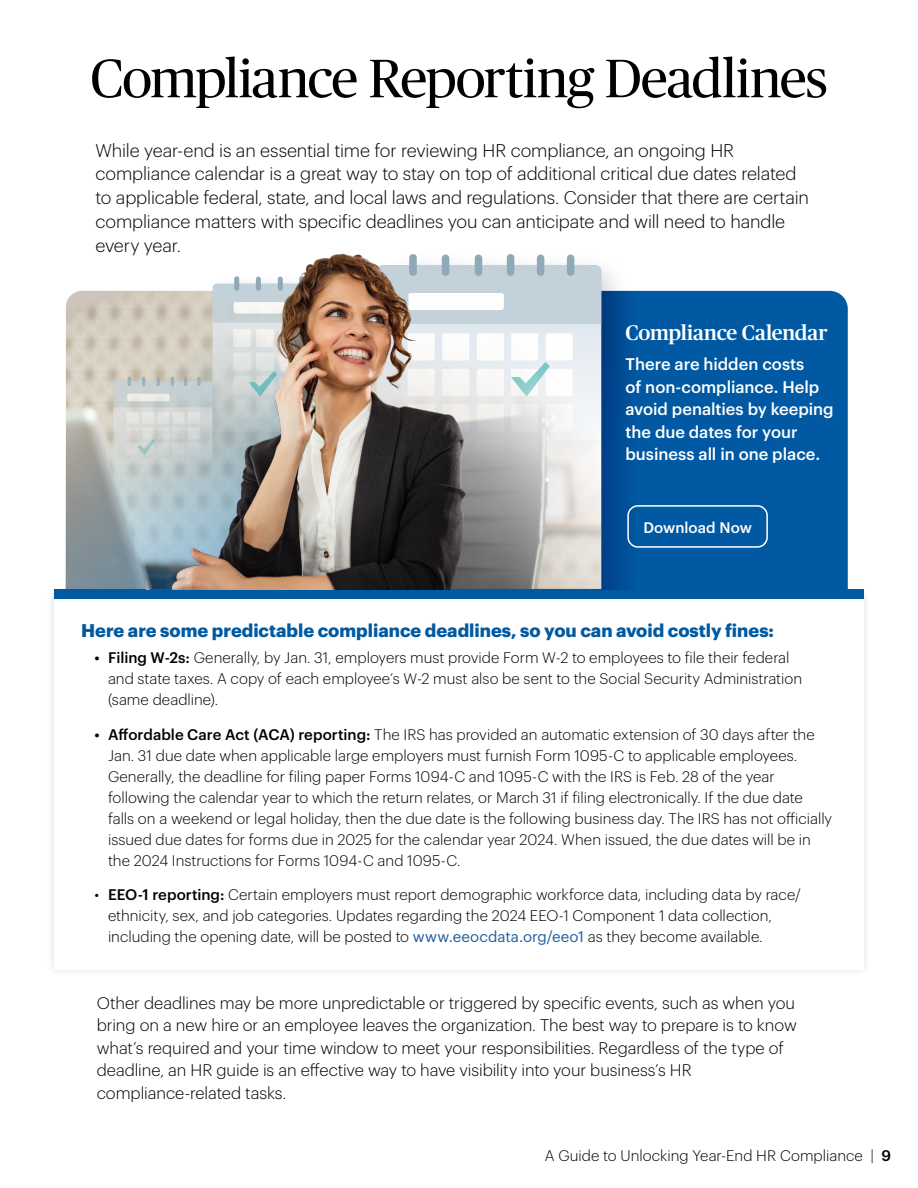
<style>
.page{position:relative;width:918px;height:1188px;background:#fff}
.page>*{position:absolute;margin:0;border:0;box-sizing:border-box;transform-origin:0 0}
.t1{font:54px "Publico Headline";letter-spacing:-.02em;color:#000}
.t2{font:500 21px "Publico Headline";letter-spacing:-.005em;color:#fff}
.t3{font:300 18px/24px "Graphik";letter-spacing:-.01em;color:#000}
.t4{font:700 18px "Graphik";color:#005aa2}
.t5{font:300 16.5px/22.5px "Graphik";letter-spacing:-.005em;color:#000}
.t6{font:500 16.5px/22.5px "Graphik";color:#fff}
.t7{font:300 15px/21px "Graphik";color:#000}
.t8{font:500 15px "Graphik";color:#fff}
.s1{font-weight:500}
.s2{font-weight:400;color:#215e9e}
</style>
<div class="page">
<img style="left:66px;top:291px;width:536px;height:294px">
<div style="left:655px;top:291px;width:193px;height:294px;background:#0059a2"></div>
<svg style="left:65px;top:337px;width:81px;height:248px;background:#a8aeac"></svg>
<div style="left:46px;top:585px;width:825px;height:393px;background:#000;opacity:.15"></div>
<div style="left:54px;top:594px;width:809px;height:375px;background:#fff"></div>
<div style="left:54px;top:589px;width:809px;height:10px;background:#005aa2"></div>
<div style="left:109px;top:373px;width:115px;height:119px;background:#000;opacity:.15"></div>
<div style="left:366px;top:245px;width:264px;height:271px;background:#000;opacity:.15"></div>
<svg style="left:485px;top:254px;width:117px;height:234px"></svg>
<img style="left:146px;top:251px;width:339px;height:338px">
<img style="left:113px;top:276px;width:249px;height:204px">
<div style="left:602px;top:291px;width:53px;height:298px;background:linear-gradient(to right,#004088,#0060a9)"></div>
<div style="left:627px;top:505px;width:141px;height:43px;border:2px solid #fff;border-radius:10px"></div>
<h1 class="t1" style="left:90px;top:41px;width:739px">Compliance Reporting Deadlines</h1>
<p class="t3" style="left:95px;top:137px;width:715px">While year-end is an essential time for reviewing HR compliance, an ongoing HR compliance calendar is a great way to stay on top of additional critical due dates related to applicable federal, state, and local laws and regulations. Consider that there are certain compliance matters with specific deadlines you can anticipate and will need to handle every year.</p>
<h2 class="t2" style="left:626px;top:317px;width:204px">Compliance Calendar</h2>
<p class="t6" style="left:626px;top:352px;width:210px">There are hidden costs<br>of non-compliance. Help avoid penalties by keeping the due dates for your business all in one place.</p>
<p class="t8" style="left:643px;top:516px;width:110px">Download Now</p>
<p class="t4" style="left:81px;top:617px;width:695px">Here are some predictable compliance deadlines, so you can avoid costly fines:</p>
<p class="t7" style="left:108px;top:646px;width:696px;text-indent:-14px"><span class="s1">• Filing W-2s:</span> Generally, by Jan. 31, employers must provide Form W-2 to employees to file their federal and state taxes. A copy of each employee’s W-2 must also be sent to the Social Security Administration (same deadline).</p>
<p class="t7" style="left:108px;top:723px;width:726px;text-indent:-14px"><span class="s1">• Affordable Care Act (ACA) reporting:</span> The IRS has provided an automatic extension of 30 days after the Jan. 31 due date when applicable large employers must furnish Form 1095-C to applicable employees.<br>Generally, the deadline for filing paper Forms 1094-C and 1095-C with the IRS is Feb. 28 of the year following the calendar year to which the return relates, or March 31 if filing electronically. If the due date falls on a weekend or legal holiday, then the due date is the following business day. The IRS has not officially issued due dates for forms due in 2025 for the calendar year 2024. When issued, the due dates will be in the 2024 Instructions for Forms 1094-C and 1095-C.</p>
<p class="t7" style="left:108px;top:883px;width:695px;text-indent:-14px">• <span class="s1">EEO-1 reporting:</span> Certain employers must report demographic workforce data, including data by race/ ethnicity, sex, and job categories. Updates regarding the 2024 EEO-1 Component 1 data collection, including the opening date, will be posted to <span class="s2">www.eeocdata.org/eeo1</span> as they become available.</p>
<p class="t5" style="left:97px;top:990px;width:702px">Other deadlines may be more unpredictable or triggered by specific events, such as when you bring on a new hire or an employee leaves the organization. The best way to prepare is to know what’s required and your time window to meet your responsibilities. Regardless of the type of deadline, an HR guide is an effective way to have visibility into your business’s HR compliance-related tasks.</p>
<p class="t7" style="left:545px;top:1144px;width:348px">A Guide to Unlocking Year-End HR Compliance | <span class="s1">9</span></p>
</div>
